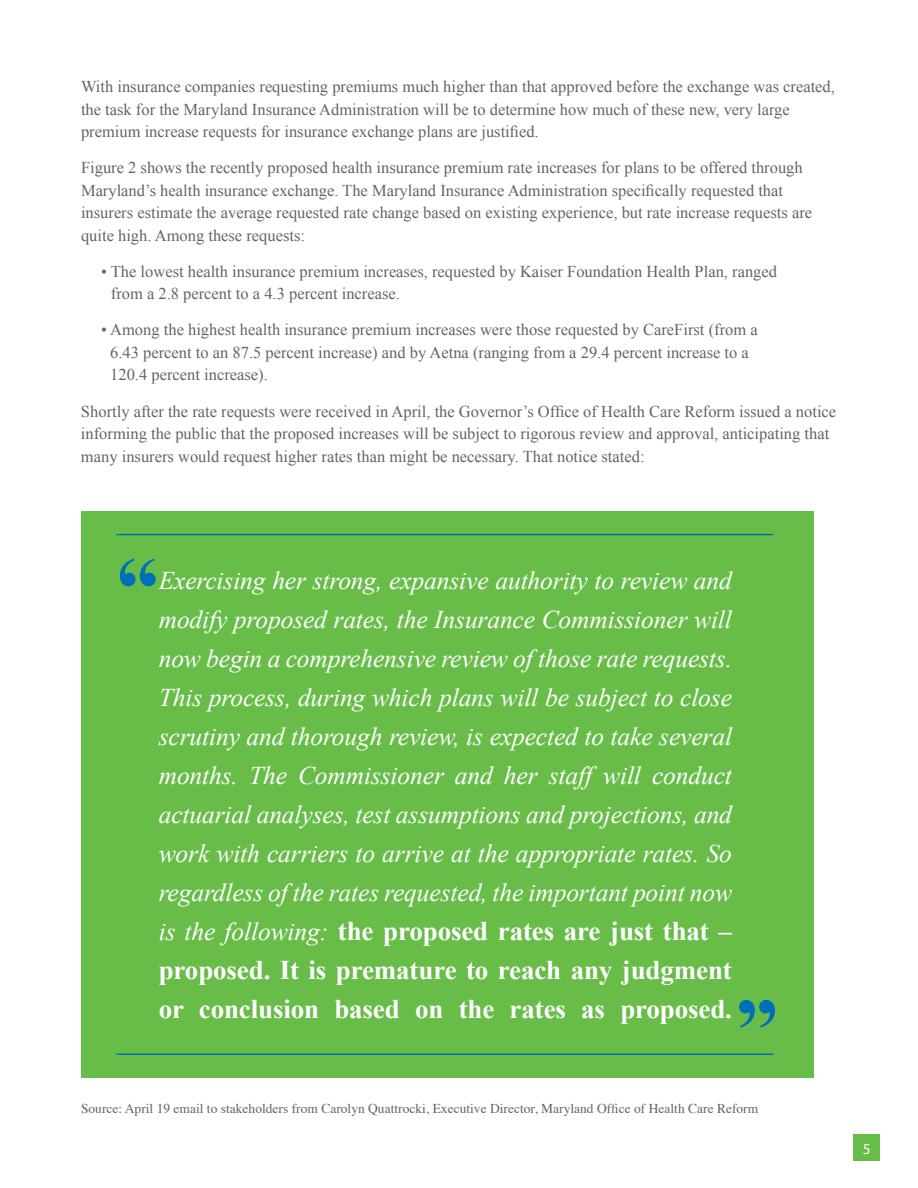
<style>
.page{position:relative;width:918px;height:1188px;background:#fff}
.page>*{position:absolute;margin:0;border:0;box-sizing:border-box;transform-origin:0 0}
.t1{font:700 85.5px "Times New Roman";color:#006fba}
.t2{font:700 27px/39px "Times New Roman";letter-spacing:-.005em;color:#fff;text-align:justify}
.t3{font:italic 25.5px/39px "Times New Roman";letter-spacing:-.005em;color:#fff;text-align:justify}
.t4{font:16.5px/22.5px "Times New Roman";color:#636466}
.t5{font:15.3px "Myriad Pro";color:#fff}
.t6{font:13.5px "Times";color:#636466}
.s1{font-weight:400;font-style:italic;font-size:25.5px}
</style>
<div class="page">
<div style="left:81px;top:511px;width:732px;height:567px;background:#68bd49"></div>
<hr style="left:116px;top:534px;width:657px;height:1px;background:#006fba">
<hr style="left:116px;top:1053px;width:657px;height:2px;background:#006fba">
<div style="left:853px;top:1134px;width:27px;height:27px;background:#68bd49"></div>
<p class="t4" style="left:81px;top:75px;width:756px">With insurance companies requesting premiums much higher than that approved before the exchange was created, the task for the Maryland Insurance Administration will be to determine how much of these new, very large premium increase requests for insurance exchange plans are justified.</p>
<p class="t4" style="left:81px;top:156px;width:733px">Figure 2 shows the recently proposed health insurance premium rate increases for plans to be offered through Maryland’s health insurance exchange. The Maryland Insurance Administration specifically requested that insurers estimate the average requested rate change based on existing experience, but rate increase requests are quite high. Among these requests:</p>
<p class="t4" style="left:111px;top:260px;width:668px;text-indent:-10px">• The lowest health insurance premium increases, requested by Kaiser Foundation Health Plan, ranged from a 2.8 percent to a 4.3 percent increase.</p>
<p class="t4" style="left:110px;top:318px;width:649px;text-indent:-9px">• Among the highest health insurance premium increases were those requested by CareFirst (from a<br>6.43 percent to an 87.5 percent increase) and by Aetna (ranging from a 29.4 percent increase to a<br>120.4 percent increase).</p>
<p class="t4" style="left:81px;top:399px;width:757px">Shortly after the rate requests were received in April, the Governor’s Office of Health Care Reform issued a notice informing the public that the proposed increases will be subject to rigorous review and approval, anticipating that many insurers would request higher rates than might be necessary. That notice stated:</p>
<h1 class="t1" style="left:116px;top:529px;width:44px">“</h1>
<p class="t3" style="left:159px;top:561px;width:575px">Exercising her strong, expansive authority to review and modify proposed rates, the Insurance Commissioner will now begin a comprehensive review of those rate requests.<br>This process, during which plans will be subject to close scrutiny and thorough review, is expected to take several months. The Commissioner and her staff will conduct actuarial analyses, test assumptions and projections, and work with carriers to arrive at the appropriate rates. So regardless of the rates requested, the important point now</p>
<h2 class="t2" style="left:159px;top:911px;width:575px"><span class="s1">is the following:</span> the proposed rates are just that – proposed. It is premature to reach any judgment or conclusion based on the rates as proposed.</h2>
<h1 class="t1" style="left:736px;top:970px;width:44px">”</h1>
<p class="t6" style="left:81px;top:1096px;width:679px">Source: April 19 email to stakeholders from Carolyn Quattrocki, Executive Director, Maryland Office of Health Care Reform</p>
<p class="t5" style="left:863px;top:1139px;width:9px">5</p>
</div>
